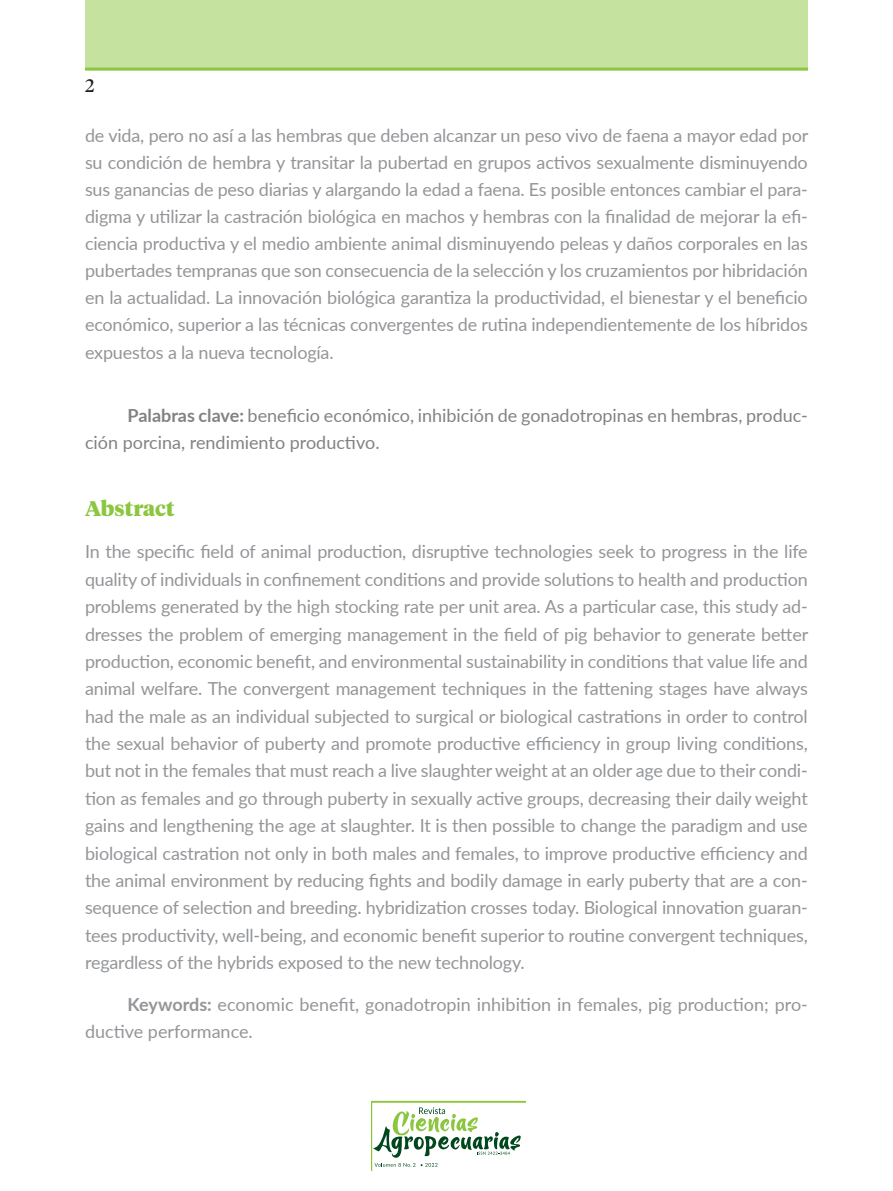
<style>
.page{position:relative;width:893px;height:1191px;background:#fff}
.page>*{position:absolute;margin:0;border:0;box-sizing:border-box;transform-origin:0 0}
.t1{font:900 21px "Tiempos Headline";color:#8bc63e}
.t2{font:18px/27.5px "Lato";letter-spacing:-.01em;color:#939598;text-align:justify}
.t3{font:18px/27px "Lato";color:#808285}
.t4{font:18px "Tiempos Headline";color:#231f20}
.s1{font-weight:700}
</style>
<div class="page">
<div style="left:85px;top:0;width:723px;height:68px;background:#c5e29e"></div>
<hr style="left:85px;top:68px;width:723px;height:3px;background:#8bc63e">
<hr style="left:371px;top:1101px;width:1px;height:69px;background:#8bc63e">
<hr style="left:371px;top:1190px;width:155px;height:1px;background:#8bc63e">
<hr style="left:371px;top:1100px;width:155px;height:2px;background:#8bc63e">
<svg style="left:372px;top:1107px;width:149px;height:60px"></svg>
<p class="t4" style="left:85px;top:73px;width:11px">2</p>
<p class="t2" style="left:85px;top:121px;width:725px;line-height:27px">de vida, pero no así a las hembras que deben alcanzar un peso vivo de faena a mayor edad por su condición de hembra y transitar la pubertad en grupos activos sexualmente disminuyendo sus ganancias de peso diarias y alargando la edad a faena. Es posible entonces cambiar el para&shy;digma y utilizar la castración biológica en machos y hembras con la finalidad de mejorar la efi&shy;ciencia productiva y el medio ambiente animal disminuyendo peleas y daños corporales en las pubertades tempranas que son consecuencia de la selección y los cruzamientos por hibridación en la actualidad. La innovación biológica garantiza la productividad, el bienestar y el beneficio económico, superior a las técnicas convergentes de rutina independientemente de los híbridos expuestos a la nueva tecnología.</p>
<p class="t3" style="left:85px;top:401px;width:724px;text-indent:43px"><span class="s1">Palabras clave:</span> beneficio económico, inhibición de gonadotropinas en hembras, produc&shy;ción porcina, rendimiento productivo.</p>
<p class="t1" style="left:85px;top:494px;width:91px">Abstract</p>
<p class="t2" style="left:85px;top:537px;width:725px">In the specific field of animal production, disruptive technologies seek to progress in the life quality of individuals in confinement conditions and provide solutions to health and production problems generated by the high stocking rate per unit area. As a particular case, this study ad&shy;dresses the problem of emerging management in the field of pig behavior to generate better production, economic benefit, and environmental sustainability in conditions that value life and animal welfare. The convergent management techniques in the fattening stages have always had the male as an individual subjected to surgical or biological castrations in order to control the sexual behavior of puberty and promote productive efficiency in group living conditions, but not in the females that must reach a live slaughter weight at an older age due to their condi&shy;tion as females and go through puberty in sexually active groups, decreasing their daily weight gains and lengthening the age at slaughter. It is then possible to change the paradigm and use biological castration not only in both males and females, to improve productive efficiency and the animal environment by reducing fights and bodily damage in early puberty that are a con&shy;sequence of selection and breeding. hybridization crosses today. Biological innovation guaran&shy;tees productivity, well-being, and economic benefit superior to routine convergent techniques, regardless of the hybrids exposed to the new technology.</p>
<p class="t2" style="left:85px;top:990px;width:724px;line-height:27px;text-indent:43px"><span class="s1">Keywords:</span> economic benefit, gonadotropin inhibition in females, pig production; pro&shy;ductive performance.</p>
</div>
